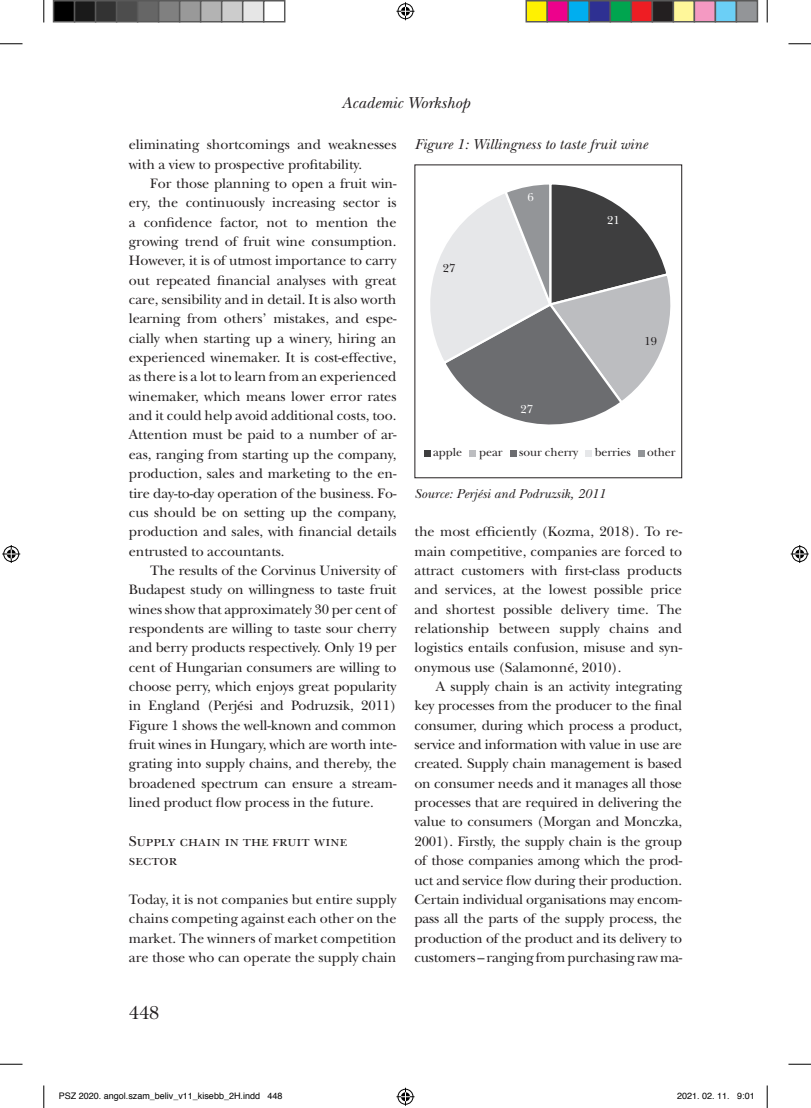
<style>
.page{position:relative;width:811px;height:1108px;background:#fff}
.page>*{position:absolute;margin:0;border:0;box-sizing:border-box;transform-origin:0 0}
.t1{font:19.5px "New Baskerville ITC Pro";color:#231f20}
.t2{font:italic 16.5px "New Baskerville ITC Pro";color:#231f20}
.t3{font:italic 15px "New Baskerville ITC Pro";color:#231f20}
.t4{font:15px/19.4px "New Baskerville ITC Pro";color:#231f20}
.t5{font:14.25px/19.4px "New Baskerville ITC Pro";letter-spacing:-.005em;color:#231f20;text-align:justify}
.t6{font:italic 13.5px "New Baskerville ITC Pro";color:#231f20}
.t7{font:12px "New Baskerville ITC Pro";color:#231f20}
.t8{font:12px "New Baskerville ITC Pro";color:#fff}
.t9{font:9px "Helvetica";color:#000}
</style>
<div class="page">
<svg style="left:430px;top:184px;width:241px;height:241px"></svg>
<svg style="left:424px;top:450px;width:6px;height:6px"></svg>
<svg style="left:470px;top:450px;width:6px;height:6px"></svg>
<svg style="left:510px;top:450px;width:6px;height:6px"></svg>
<svg style="left:586px;top:450px;width:6px;height:6px"></svg>
<svg style="left:638px;top:450px;width:6px;height:6px"></svg>
<svg style="left:0;top:44px;width:22px;height:1px"></svg>
<svg style="left:788px;top:44px;width:22px;height:1px"></svg>
<svg style="left:0;top:1064px;width:22px;height:1px"></svg>
<svg style="left:788px;top:1064px;width:22px;height:1px"></svg>
<svg style="left:44px;top:0;width:1px;height:22px"></svg>
<svg style="left:44px;top:1085px;width:1px;height:23px"></svg>
<svg style="left:766px;top:0;width:1px;height:22px"></svg>
<svg style="left:766px;top:1085px;width:1px;height:23px"></svg>
<svg style="left:396px;top:2px;width:18px;height:18px"></svg>
<svg style="left:396px;top:1088px;width:18px;height:18px"></svg>
<svg style="left:2px;top:545px;width:18px;height:18px"></svg>
<svg style="left:790px;top:545px;width:18px;height:18px"></svg>
<div style="left:54px;top:1px;width:21px;height:21px;background:#000"></div>
<div style="left:53px;top:0;width:22px;height:22px;border:2px solid #595959"></div>
<div style="left:75px;top:1px;width:21px;height:21px;background:#1a1a1a"></div>
<div style="left:74px;top:0;width:22px;height:22px;border:2px solid #595959"></div>
<div style="left:96px;top:1px;width:21px;height:21px;background:#333"></div>
<div style="left:95px;top:0;width:22px;height:22px;border:2px solid #595959"></div>
<div style="left:117px;top:1px;width:21px;height:21px;background:#4d4d4d"></div>
<div style="left:116px;top:0;width:22px;height:22px;border:2px solid #595959"></div>
<div style="left:138px;top:1px;width:21px;height:21px;background:#666"></div>
<div style="left:137px;top:0;width:22px;height:22px;border:2px solid #595959"></div>
<div style="left:159px;top:1px;width:21px;height:21px;background:#808080"></div>
<div style="left:158px;top:0;width:22px;height:22px;border:2px solid #595959"></div>
<div style="left:180px;top:1px;width:21px;height:21px;background:#999"></div>
<div style="left:179px;top:0;width:22px;height:22px;border:2px solid #595959"></div>
<div style="left:201px;top:1px;width:21px;height:21px;background:#b3b3b3"></div>
<div style="left:200px;top:0;width:22px;height:22px;border:2px solid #595959"></div>
<div style="left:222px;top:1px;width:21px;height:21px;background:#ccc"></div>
<div style="left:221px;top:0;width:22px;height:22px;border:2px solid #595959"></div>
<div style="left:243px;top:1px;width:21px;height:21px;background:#e6e6e6"></div>
<div style="left:242px;top:0;width:22px;height:22px;border:2px solid #595959"></div>
<div style="left:263px;top:0;width:22px;height:22px;border:2px solid #595959"></div>
<div style="left:526px;top:1px;width:21px;height:21px;background:#fff101"></div>
<div style="left:525px;top:0;width:23px;height:22px;border:2px solid #595959"></div>
<div style="left:547px;top:1px;width:21px;height:21px;background:#ed028c"></div>
<div style="left:546px;top:0;width:23px;height:22px;border:2px solid #595959"></div>
<div style="left:568px;top:1px;width:21px;height:21px;background:#00aeef"></div>
<div style="left:567px;top:0;width:23px;height:22px;border:2px solid #595959"></div>
<div style="left:589px;top:1px;width:21px;height:21px;background:#2e3092"></div>
<div style="left:588px;top:0;width:23px;height:22px;border:2px solid #595959"></div>
<div style="left:610px;top:1px;width:21px;height:21px;background:#00a54f"></div>
<div style="left:609px;top:0;width:23px;height:22px;border:2px solid #595959"></div>
<div style="left:631px;top:1px;width:21px;height:21px;background:#ee1d23"></div>
<div style="left:630px;top:0;width:23px;height:22px;border:2px solid #595959"></div>
<div style="left:652px;top:1px;width:21px;height:21px;background:#231f20"></div>
<div style="left:651px;top:0;width:23px;height:22px;border:2px solid #595959"></div>
<div style="left:673px;top:1px;width:21px;height:21px;background:#fff79a"></div>
<div style="left:672px;top:0;width:23px;height:22px;border:2px solid #595959"></div>
<div style="left:694px;top:1px;width:21px;height:21px;background:#f499c2"></div>
<div style="left:693px;top:0;width:23px;height:22px;border:2px solid #595959"></div>
<div style="left:715px;top:1px;width:21px;height:21px;background:#6bcff6"></div>
<div style="left:714px;top:0;width:23px;height:22px;border:2px solid #595959"></div>
<div style="left:736px;top:1px;width:21px;height:21px;background:#939598"></div>
<div style="left:735px;top:0;width:23px;height:22px;border:2px solid #595959"></div>
<p class="t2" style="left:341px;top:93px;width:130px">Academic Workshop</p>
<p class="t5" style="left:129px;top:135px;width:269px">eliminating shortcomings and weaknesses with a view to prospective profitability.</p>
<p class="t5" style="left:129px;top:174px;width:269px;text-indent:21px">For those planning to open a fruit win&shy;ery, the continuously increasing sector is a confidence factor, not to mention the growing trend of fruit wine consumption.<br>However, it is of utmost importance to carry out repeated financial analyses with great care, sensibility and in detail. It is also worth learning from others’ mistakes, and espe&shy;cially when starting up a winery, hiring an experienced winemaker. It is cost-effective, as there is a lot to learn from an experienced winemaker, which means lower error rates and it could help avoid additional costs, too.<br>Attention must be paid to a number of ar&shy;eas, ranging from starting up the company, production, sales and marketing to the en&shy;tire day-to-day operation of the business. Fo&shy;cus should be on setting up the company, production and sales, with financial details entrusted to accountants.</p>
<p class="t5" style="left:129px;top:561px;width:270px;text-indent:21px">The results of the Corvinus University of Budapest study on willingness to taste fruit wines show that approximately 30 per cent of respondents are willing to taste sour cherry and berry products respectively. Only 19 per cent of Hungarian consumers are willing to choose perry, which enjoys great popularity in England (Perjési and Podruzsik, 2011)<br>Figure 1 shows the well-known and common fruit wines in Hungary, which are worth inte&shy;grating into supply chains, and thereby, the broadened spectrum can ensure a stream&shy;lined product flow process in the future.</p>
<p class="t4" style="left:129px;top:832px;width:220px">Supply chain in the fruit wine sector</p>
<p class="t5" style="left:129px;top:890px;width:269px">Today, it is not companies but entire supply chains competing against each other on the market. The winners of market competition are those who can operate the supply chain</p>
<p class="t3" style="left:414px;top:136px;width:234px">Figure 1: Willingness to taste fruit wine</p>
<p class="t8" style="left:527px;top:191px;width:8px">6</p>
<p class="t8" style="left:607px;top:213px;width:14px">21</p>
<p class="t7" style="left:443px;top:261px;width:14px">27</p>
<p class="t7" style="left:644px;top:335px;width:14px">19</p>
<p class="t8" style="left:520px;top:402px;width:14px">27</p>
<p class="t7" style="left:433px;top:446px;width:31px">apple</p>
<p class="t7" style="left:479px;top:446px;width:25px">pear</p>
<p class="t7" style="left:519px;top:446px;width:61px">sour cherry</p>
<p class="t7" style="left:594px;top:446px;width:37px">berries</p>
<p class="t7" style="left:647px;top:446px;width:30px">other</p>
<p class="t6" style="left:414px;top:485px;width:193px">Source: Perjési and Podruzsik, 2011</p>
<p class="t5" style="left:414px;top:522px;width:269px">the most efficiently (Kozma, 2018). To re&shy;main competitive, companies are forced to attract customers with first-class products and services, at the lowest possible price and shortest possible delivery time. The relationship between supply chains and logistics entails confusion, misuse and syn&shy;onymous use (Salamonné, 2010).</p>
<p class="t5" style="left:414px;top:677px;width:269px;text-indent:21px">A supply chain is an activity integrating key processes from the producer to the final consumer, during which process a product, service and information with value in use are created. Supply chain management is based on consumer needs and it manages all those processes that are required in delivering the value to consumers (Morgan and Monczka, 2001). Firstly, the supply chain is the group of those companies among which the prod&shy;uct and service flow during their production.<br>Certain individual organisations may encom&shy;pass all the parts of the supply process, the production of the product and its delivery to customers – ranging from purchasing raw ma-</p>
<h1 class="t1" style="left:129px;top:1001px;width:32px">448</h1>
<p class="t9" style="left:59px;top:1089px;width:225px">PSZ 2020. angol.szam_beliv_v11_kisebb_2H.indd 448</p>
<p class="t9" style="left:677px;top:1089px;width:79px">2021. 02. 11. 9:01</p>
</div>
